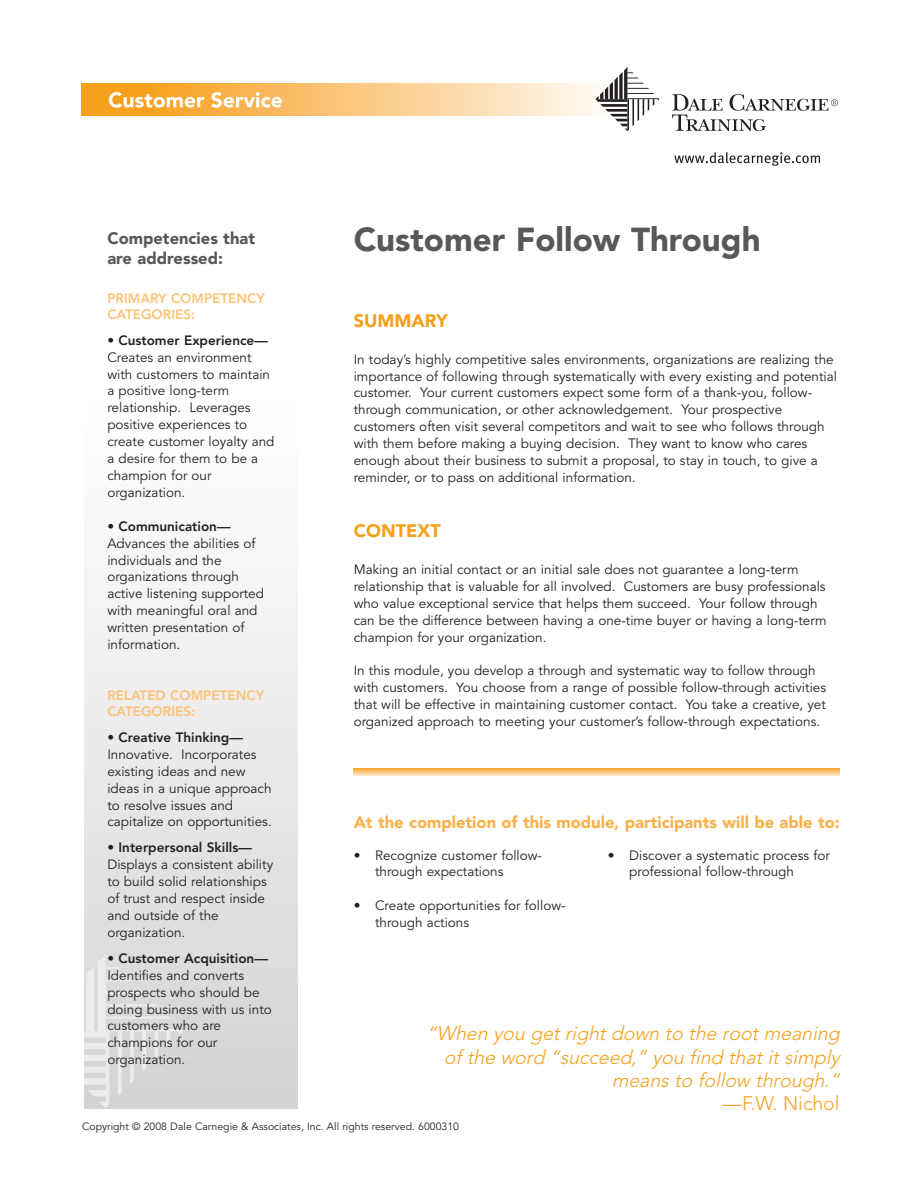
<style>
.page{position:relative;width:918px;height:1188px;background:#fff}
.page>*{position:absolute;margin:0;border:0;box-sizing:border-box;transform-origin:0 0}
.t1{font:900 33px "Avenir LT";color:#57585a}
.t2{font:italic 300 19.5px/23.4px "Avenir LT";color:#f6a01b;text-align:right}
.t3{font:300 19.5px "Avenir LT";color:#f6a01b}
.t4{font:900 18px "Avenir LT";color:#f6a01b}
.t5{font:900 16.5px "Avenir LT";color:#f9b14b}
.t6{font:900 16.5px/19.8px "Avenir LT";color:#57585a}
.t7{font:13.5px/17px "Avenir LT";color:#231f20}
.t8{font:800 13.5px "Avenir LT";color:#231f20}
.t9{font:800 13.5px/16.2px "Avenir LT";color:#fbc377}
.t10{font:10.5px "Avenir LT";color:#231f20}
</style>
<div class="page">
<div style="left:84px;top:84px;width:214px;height:1024px;background:linear-gradient(to bottom,#fff,#d6d7da)"></div>
<svg style="left:82px;top:83px;width:578px;height:32px;background:#fbcb86"></svg>
<svg style="left:109px;top:92px;width:95px;height:16px"></svg>
<svg style="left:211px;top:92px;width:71px;height:16px"></svg>
<svg style="left:595px;top:67px;width:64px;height:64px"></svg>
<svg style="left:672px;top:94px;width:166px;height:37px"></svg>
<svg style="left:674px;top:152px;width:146px;height:14px"></svg>
<svg style="left:84px;top:954px;width:99px;height:154px;background:#dbdcde"></svg>
<svg style="left:354px;top:769px;width:485px;height:7px;background:#fbcb88"></svg>
<p class="t6" style="left:107px;top:228px;width:149px">Competencies that are addressed:</p>
<p class="t9" style="left:107px;top:290px;width:159px">PRIMARY COMPETENCY<br>CATEGORIES:</p>
<p class="t8" style="left:107px;top:332px;width:162px">• Customer Experience—</p>
<p class="t7" style="left:107px;top:349px;width:169px">Creates an environment with customers to maintain a positive long-term relationship. Leverages positive experiences to create customer loyalty and a desire for them to be a champion for our organization.</p>
<p class="t8" style="left:107px;top:518px;width:125px">• Communication—</p>
<p class="t7" style="left:107px;top:535px;width:158px">Advances the abilities of individuals and the organizations through active listening supported with meaningful oral and written presentation of information.</p>
<p class="t9" style="left:107px;top:687px;width:158px">RELATED COMPETENCY<br>CATEGORIES:</p>
<p class="t8" style="left:107px;top:729px;width:137px">• Creative Thinking—</p>
<p class="t7" style="left:107px;top:746px;width:166px">Innovative. Incorporates existing ideas and new ideas in a unique approach to resolve issues and capitalize on opportunities.</p>
<p class="t8" style="left:107px;top:840px;width:146px">• Interpersonal Skills—</p>
<p class="t7" style="left:107px;top:857px;width:167px">Displays a consistent ability to build solid relationships of trust and respect inside and outside of the organization.</p>
<p class="t8" style="left:107px;top:950px;width:162px">• Customer Acquisition—</p>
<p class="t7" style="left:107px;top:967px;width:166px">Identifies and converts prospects who should be doing business with us into customers who are champions for our organization.</p>
<h1 class="t1" style="left:354px;top:220px;width:408px">Customer Follow Through</h1>
<h3 class="t4" style="left:354px;top:309px;width:95px">SUMMARY</h3>
<p class="t7" style="left:354px;top:351px;width:485px">In today’s highly competitive sales environments, organizations are realizing the importance of following through systematically with every existing and potential customer. Your current customers expect some form of a thank-you, follow&shy;through communication, or other acknowledgement. Your prospective customers often visit several competitors and wait to see who follows through with them before making a buying decision. They want to know who cares enough about their business to submit a proposal, to stay in touch, to give a reminder, or to pass on additional information.</p>
<h3 class="t4" style="left:354px;top:520px;width:88px">CONTEXT</h3>
<p class="t7" style="left:354px;top:561px;width:474px">Making an initial contact or an initial sale does not guarantee a long-term relationship that is valuable for all involved. Customers are busy professionals who value exceptional service that helps them succeed. Your follow through can be the difference between having a one-time buyer or having a long-term champion for your organization.</p>
<p class="t7" style="left:354px;top:663px;width:474px">In this module, you develop a through and systematic way to follow through with customers. You choose from a range of possible follow-through activities that will be effective in maintaining customer contact. You take a creative, yet organized approach to meeting your customer’s follow-through expectations.</p>
<p class="t5" style="left:354px;top:813px;width:487px">At the completion of this module, participants will be able to:</p>
<p class="t7" style="left:375px;top:847px;width:168px;text-indent:-21px">• Recognize customer follow&shy;through expectations</p>
<p class="t7" style="left:375px;top:898px;width:192px;text-indent:-21px">• Create opportunities for follow&shy;through actions</p>
<p class="t7" style="left:629px;top:847px;width:202px;text-indent:-21px">• Discover a systematic process for professional follow-through</p>
<h2 class="t2" style="left:426px;top:1022px;width:419px">“When you get right down to the root meaning of the word “succeed,” you find that it simply means to follow through.”</h2>
<h2 class="t3" style="left:723px;top:1092px;width:118px">—F.W. Nichol</h2>
<p class="t10" style="left:82px;top:1120px;width:378px">Copyright © 2008 Dale Carnegie &amp; Associates, Inc. All rights reserved. 6000310</p>
</div>
